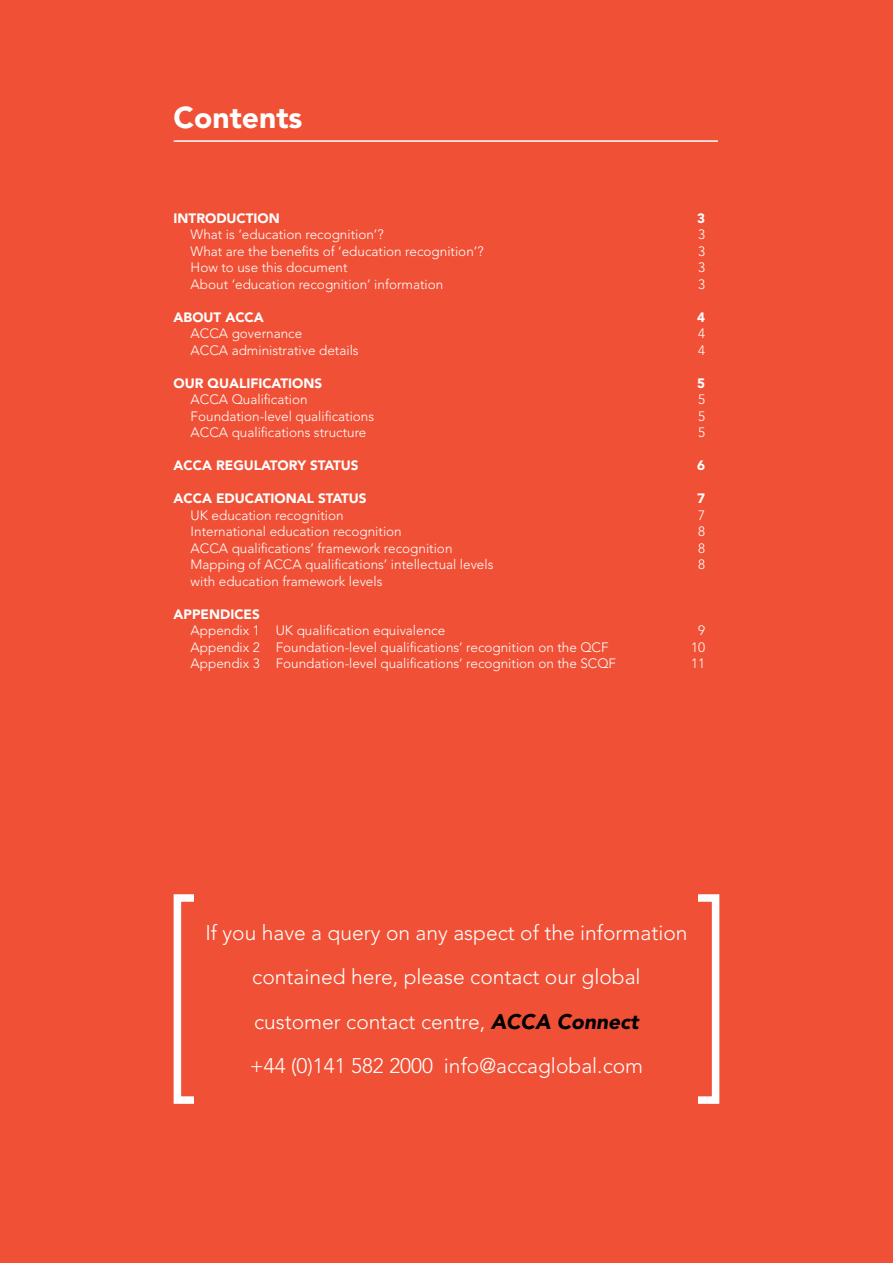
<style>
.page{position:relative;width:893px;height:1263px;background:#f05136}
.page>*{position:absolute;margin:0;border:0;box-sizing:border-box;transform-origin:0 0}
.t1{font:900 30px "Avenir LT Std";color:#fff}
.t2{font:300 21px/44.2px "Avenir LT Std";color:#fff;text-align:center}
.t3{font:300 13.5px "Avenir LT Std";color:#fff}
.t4{font:900 13.5px "Avenir LT Std";color:#fff}
.s1{font-weight:900;font-style:italic;color:#000}
</style>
<div class="page">
<hr style="left:174px;top:140px;width:544px;height:2px;background:#fff">
<div style="left:174px;top:894px;width:545px;height:210px;border:8px solid #fff"></div>
<div style="left:195px;top:892px;width:503px;height:218px;background:#f05136"></div>
<h1 class="t1" style="left:174px;top:99px;width:130px">Contents</h1>
<p class="t4" style="left:174px;top:210px;width:43px">INTRODU</p>
<p class="t4" style="left:237px;top:210px;width:18px">CTION</p>
<p class="t4" style="left:697px;top:210px;width:9px">3</p>
<p class="t3" style="left:191px;top:227px;width:195px">What is ‘education recognition’?</p>
<p class="t3" style="left:698px;top:227px;width:9px">3</p>
<p class="t3" style="left:191px;top:243px;width:294px">What are the benefits of ‘education recognition’?</p>
<p class="t3" style="left:698px;top:243px;width:9px">3</p>
<p class="t3" style="left:191px;top:260px;width:158px">How to use this document</p>
<p class="t3" style="left:698px;top:260px;width:9px">3</p>
<p class="t3" style="left:191px;top:276px;width:254px">About ‘education recognition’ information</p>
<p class="t3" style="left:698px;top:276px;width:9px">3</p>
<p class="t4" style="left:174px;top:309px;width:21px">ABOUT</p>
<p class="t4" style="left:225px;top:309px;width:40px">ACCA</p>
<p class="t4" style="left:697px;top:309px;width:9px">4</p>
<p class="t3" style="left:191px;top:326px;width:113px">ACCA governance</p>
<p class="t3" style="left:698px;top:326px;width:9px">4</p>
<p class="t3" style="left:191px;top:342px;width:169px">ACCA administrative details</p>
<p class="t3" style="left:698px;top:342px;width:9px">4</p>
<p class="t4" style="left:174px;top:375px;width:72px">OUR QUALIFI</p>
<p class="t4" style="left:262px;top:375px;width:28px">CATION</p>
<p class="t4" style="left:314px;top:375px;width:9px">S</p>
<p class="t4" style="left:697px;top:375px;width:9px">5</p>
<p class="t3" style="left:191px;top:392px;width:119px">ACCA Qualification</p>
<p class="t3" style="left:698px;top:392px;width:9px">5</p>
<p class="t3" style="left:191px;top:408px;width:185px">Foundation-level qualifications</p>
<p class="t3" style="left:698px;top:408px;width:9px">5</p>
<p class="t3" style="left:191px;top:425px;width:177px">ACCA qualifications structure</p>
<p class="t3" style="left:698px;top:425px;width:9px">5</p>
<p class="t4" style="left:174px;top:457px;width:187px">ACCA REGULATO RY STATU S</p>
<p class="t4" style="left:697px;top:457px;width:9px">6</p>
<p class="t4" style="left:174px;top:490px;width:99px">ACCA EDU CATION</p>
<p class="t4" style="left:297px;top:490px;width:71px">AL STATU S</p>
<p class="t4" style="left:697px;top:490px;width:9px">7</p>
<p class="t3" style="left:191px;top:507px;width:155px">UK education recognition</p>
<p class="t3" style="left:698px;top:507px;width:9px">7</p>
<p class="t3" style="left:191px;top:524px;width:213px">International education recognition</p>
<p class="t3" style="left:698px;top:524px;width:9px">8</p>
<p class="t3" style="left:191px;top:540px;width:263px">ACCA qualifications’ framework recognition</p>
<p class="t3" style="left:698px;top:540px;width:9px">8</p>
<p class="t3" style="left:191px;top:557px;width:304px">Mapping of ACCA qualifications’ intellectual levels</p>
<p class="t3" style="left:698px;top:557px;width:9px">8</p>
<p class="t3" style="left:191px;top:573px;width:193px">with education framework levels</p>
<p class="t4" style="left:174px;top:606px;width:45px">APPENDI</p>
<p class="t4" style="left:234px;top:606px;width:27px">CES</p>
<p class="t3" style="left:191px;top:623px;width:256px">Appendix 1 UK qualification equivalence</p>
<p class="t3" style="left:698px;top:623px;width:9px">9</p>
<p class="t3" style="left:191px;top:639px;width:419px">Appendix 2 Foundation-level qualifications’ recognition on the QCF</p>
<p class="t3" style="left:691px;top:639px;width:16px">10</p>
<p class="t3" style="left:191px;top:656px;width:427px">Appendix 3 Foundation-level qualifications’ recognition on the SCQF</p>
<p class="t3" style="left:691px;top:656px;width:16px">11</p>
<h2 class="t2" style="left:205px;top:910px;width:484px">If you have a query on any aspect of the information contained here, please contact our global<br>customer contact centre, <span class="s1">ACCA Connect<br></span>+44 (0)141 582 2000 info@accaglobal.com</h2>
</div>
